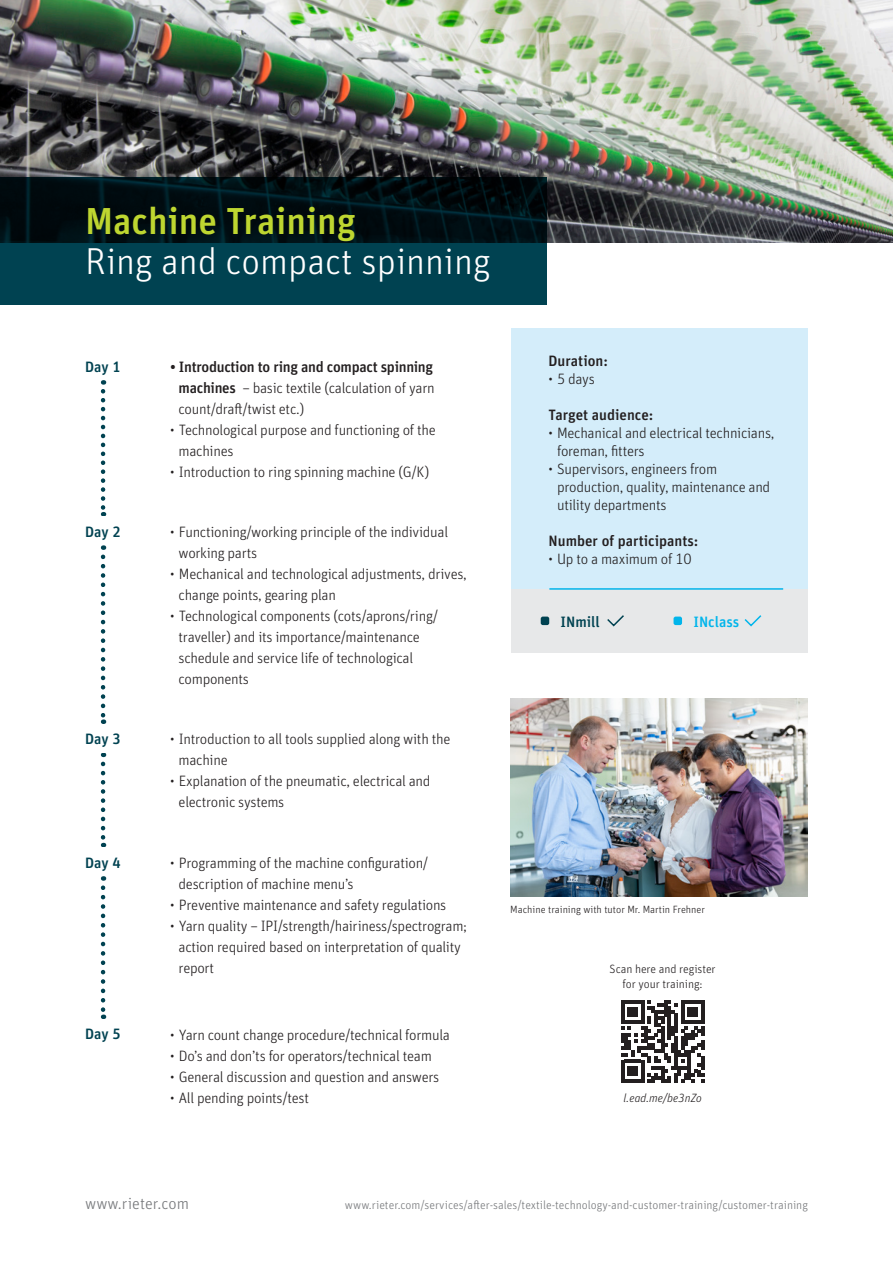
<style>
.page{position:relative;width:893px;height:1263px;background:#fff}
.page>*{position:absolute;margin:0;border:0;box-sizing:border-box;transform-origin:0 0}
.t1{font:300 37.5px "Unit Pro";color:#fff}
.t2{font:500 37.5px "Unit Pro";color:#bed630}
.t3{font:300 16.5px "Unit Pro";color:#76787b}
.t4{font:300 15px/21px "Unit Pro";letter-spacing:-.02em;color:#231f20}
.t5{font:500 15px "Unit Pro";color:#231f20}
.t6{font:500 15px "Unit Pro";color:#004251}
.t7{font:500 15px "Unit Pro";color:#02b5eb}
.t8{font:300 12px "Unit Pro";color:#76787b}
.t9{font:300 12px/15px "Unit Pro";letter-spacing:-.005em;color:#231f20;text-align:center}
.t10{font:italic 300 12px "Unit Pro";color:#231f20}
.t11{font:300 10.5px "Unit Pro";color:#231f20}
.s1{font-weight:500}
</style>
<div class="page">
<img style="left:1px;top:0;width:892px;height:242px">
<img style="left:510px;top:698px;width:298px;height:198px">
<img style="left:0;top:0;width:1px;height:242px">
<svg style="left:101px;top:557px;width:4px;height:167px"></svg>
<svg style="left:101px;top:764px;width:4px;height:83px"></svg>
<svg style="left:101px;top:888px;width:4px;height:131px"></svg>
<svg style="left:101px;top:391px;width:4px;height:125px"></svg>
<div style="left:511px;top:328px;width:297px;height:261px;background:#d4edfa"></div>
<svg style="left:1px;top:178px;width:546px;height:127px;background:#002731"></svg>
<div style="left:511px;top:589px;width:297px;height:64px;background:#e7e8e9"></div>
<svg style="left:744px;top:615px;width:18px;height:12px"></svg>
<div style="left:541px;top:617px;width:8px;height:8px;background:#004251;border-radius:2px"></div>
<svg style="left:607px;top:615px;width:17px;height:12px"></svg>
<div style="left:673px;top:617px;width:9px;height:8px;background:#02b5eb;border-radius:2px"></div>
<hr style="left:549px;top:588px;width:234px;height:2px;background:#02b5eb">
<svg style="left:621px;top:1000px;width:83px;height:83px"></svg>
<h1 class="t2" style="left:85px;top:193px;width:272px">Machine Training</h1>
<h1 class="t1" style="left:85px;top:236px;width:407px">Ring and compact spinning</h1>
<p class="t6" style="left:85px;top:355px;width:37px">Day 1</p>
<p class="t6" style="left:85px;top:520px;width:37px">Day 2</p>
<p class="t4" style="left:179px;top:355px;width:258px;text-align:justify;text-indent:-9px"><span class="s1">• Introduction to ring and compact spinning machines</span> – basic textile (calculation of yarn count/draft/twist etc.)</p>
<p class="t4" style="left:179px;top:418px;width:259px;text-indent:-9px">• Technological purpose and functioning of the machines</p>
<p class="t4" style="left:170px;top:460px;width:261px">• Introduction to ring spinning machine (G/K)</p>
<p class="t4" style="left:179px;top:520px;width:271px;text-indent:-9px">• Functioning/working principle of the individual working parts</p>
<p class="t4" style="left:179px;top:562px;width:290px;text-indent:-9px">• Mechanical and technological adjustments, drives, change points, gearing plan</p>
<p class="t4" style="left:179px;top:604px;width:261px;text-indent:-9px">• Technological components (cots/aprons/ring/ traveller) and its importance/maintenance schedule and service life of technological components</p>
<p class="t5" style="left:549px;top:349px;width:61px">Duration:</p>
<p class="t4" style="left:549px;top:367px;width:48px">• 5 days</p>
<p class="t5" style="left:549px;top:403px;width:106px">Target audience:</p>
<p class="t4" style="left:557px;top:423px;width:219px;line-height:18px;text-indent:-9px">• Mechanical and electrical technicians, foreman, fitters</p>
<p class="t4" style="left:557px;top:459px;width:215px;line-height:18px;text-indent:-9px">• Supervisors, engineers from production, quality, maintenance and utility departments</p>
<p class="t5" style="left:549px;top:529px;width:151px">Number of participants:</p>
<p class="t4" style="left:549px;top:547px;width:145px">• Up to a maximum of 10</p>
<p class="t6" style="left:561px;top:610px;width:41px">INmill</p>
<p class="t7" style="left:693px;top:610px;width:47px">INclass</p>
<p class="t6" style="left:85px;top:728px;width:37px">Day 3</p>
<p class="t4" style="left:179px;top:728px;width:273px;text-indent:-9px">• Introduction to all tools supplied along with the machine</p>
<p class="t4" style="left:179px;top:770px;width:253px;text-indent:-9px">• Explanation of the pneumatic, electrical and electronic systems</p>
<p class="t6" style="left:85px;top:851px;width:37px">Day 4</p>
<p class="t4" style="left:179px;top:852px;width:251px;text-indent:-9px">• Programming of the machine configuration/ description of machine menu’s</p>
<p class="t4" style="left:170px;top:894px;width:278px">• Preventive maintenance and safety regulations</p>
<p class="t4" style="left:179px;top:915px;width:290px;text-indent:-9px">• Yarn quality – IPI/strength/hairiness/spectrogram; action required based on interpretation of quality report</p>
<p class="t11" style="left:510px;top:902px;width:196px">Machine training with tutor Mr. Martin Frehner</p>
<p class="t9" style="left:610px;top:961px;width:108px">Scan here and register for your training:</p>
<p class="t6" style="left:85px;top:1023px;width:37px">Day 5</p>
<p class="t4" style="left:170px;top:1023px;width:281px">• Yarn count change procedure/technical formula</p>
<p class="t4" style="left:170px;top:1044px;width:263px">• Do’s and don’ts for operators/technical team</p>
<p class="t4" style="left:170px;top:1065px;width:271px">• General discussion and question and answers</p>
<p class="t4" style="left:170px;top:1086px;width:140px">• All pending points/test</p>
<p class="t10" style="left:623px;top:1090px;width:80px">l.ead.me/be3nZo</p>
<p class="t3" style="left:85px;top:1192px;width:105px">www.rieter.com</p>
<p class="t8" style="left:345px;top:1196px;width:464px">www.rieter.com/services/after-sales/textile-technology-and-customer-training/customer-training</p>
</div>
